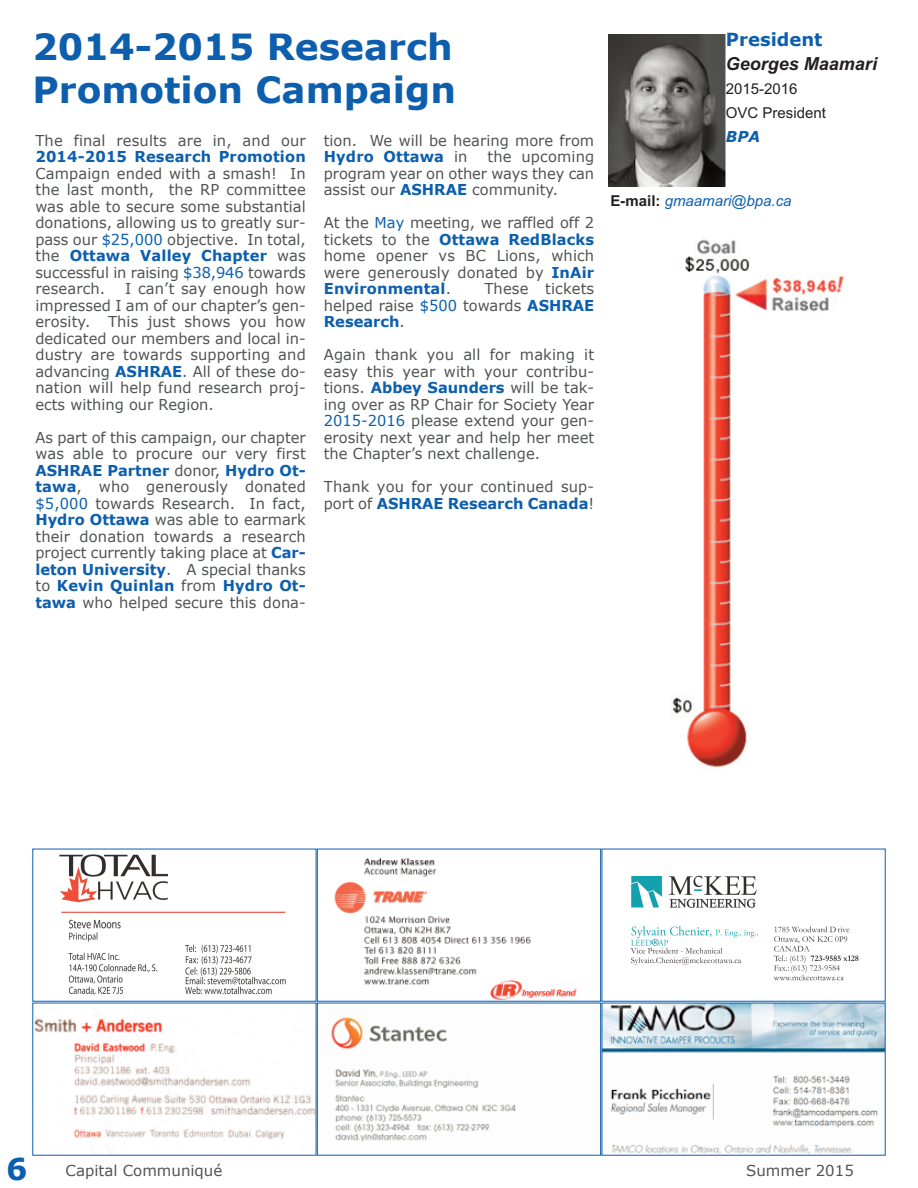
<style>
.page{position:relative;width:918px;height:1188px;background:#fff}
.page>*{position:absolute;margin:0;border:0;box-sizing:border-box;transform-origin:0 0}
.t1{font:700 36px/43.2px "Verdana";color:#0d5fad}
.t2{font:700 30px "Verdana";color:#0d5fad}
.t3{font:italic 700 18px "Arial";color:#231f20}
.t4{font:700 18px "Verdana";color:#0d5fad}
.t5{font:15px/16.5px "Verdana";color:#505450;text-align:justify}
.t6{font:700 15px "Verdana";letter-spacing:.01em;color:#0d5fad}
.t7{font:italic 15px "Arial";color:#0d5fad}
.t8{font:15px/24px "Arial";color:#231f20}
.t9{font:italic 700 15px "Verdana";color:#0d5fad}
.s1{color:#0d5fad}
.s2{font-weight:700;color:#0d5fad}
.s3{font-weight:700;font-style:normal;color:#231f20}
</style>
<div class="page">
<img style="left:672px;top:239px;width:172px;height:529px">
<img style="left:608px;top:34px;width:118px;height:153px">
<img style="left:34px;top:1011px;width:280px;height:143px">
<img style="left:604px;top:1005px;width:280px;height:149px">
<img style="left:331px;top:1017px;width:185px;height:125px">
<div style="left:317px;top:1003px;width:284px;height:153px;border:1px solid #0d5fad"></div>
<img style="left:59px;top:854px;width:227px;height:141px">
<img style="left:334px;top:857px;width:243px;height:143px">
<div style="left:317px;top:849px;width:284px;height:153px;border:1px solid #0d5fad"></div>
<img style="left:630px;top:875px;width:229px;height:106px">
<h1 class="t1" style="left:32px;top:24px;width:425px">2014-2015 Research<br>Promotion Campaign</h1>
<p class="t4" style="left:726px;top:28px;width:98px">President</p>
<p class="t3" style="left:726px;top:53px;width:153px">Georges Maamari</p>
<p class="t8" style="left:726px;top:77px;width:102px">2015-2016<br>OVC President</p>
<p class="t9" style="left:726px;top:127px;width:36px">BPA</p>
<p class="t5" style="left:35px;top:132px;width:272px">The final results are in, and our</p>
<p class="t6" style="left:35px;top:147px;width:272px">2014-2015 Research Promotion</p>
<p class="t5" style="left:35px;top:165px;width:272px">Campaign ended with a smash! In the last month, the RP committee was able to secure some substantial donations, allowing us to greatly sur&shy;pass our <span class="s1">$25,000</span> objective. In total, the <span class="s2">Ottawa Valley Chapter</span> was successful in raising <span class="s1">$38,946</span> towards research.</p>
<p class="t5" style="left:324px;top:132px;width:272px">tion. We will be hearing more from<br><span class="s2">Hydro Ottawa</span> in</p>
<p class="t5" style="left:324px;top:148px;width:272px;text-indent:164px">the upcoming program year on other ways they can assist our <span class="s2">ASHRAE</span> community.</p>
<p class="t5" style="left:324px;top:214px;width:272px">At the <span class="s1">May</span> meeting, we raffled off 2 tickets to the <span class="s2">Ottawa RedBlacks </span>home opener vs BC Lions, which were generously donated by <span class="s2">InAir Environmental</span>.</p>
<p class="t7" style="left:611px;top:192px;width:183px"><span class="s3">E-mail:</span> gmaamari@bpa.ca</p>
<p class="t5" style="left:35px;top:280px;width:272px;text-indent:90px">I can’t say enough how impressed I am of our chapter’s gen&shy;erosity. This just shows you how dedicated our members and local in&shy;dustry are towards supporting and advancing <span class="s2">ASHRAE</span>. All of these do&shy;nation will help fund research proj&shy;ects withing our Region.</p>
<p class="t5" style="left:35px;top:429px;width:272px">As part of this campaign, our chapter was able to procure our very first <span class="s2">ASHRAE Partner</span> donor, <span class="s2">Hydro Ot&shy;tawa</span>, who generously donated <span class="s1">$5,000</span> towards Research. In fact, <span class="s2">Hydro Ottawa</span> was able to earmark their donation towards a research project currently taking place at <span class="s2">Car&shy;leton University</span>. A special thanks to <span class="s2">Kevin Quinlan</span> from <span class="s2">Hydro Ot&shy;tawa</span> who helped secure this dona-</p>
<p class="t5" style="left:324px;top:280px;width:272px;text-indent:161px">These tickets helped raise <span class="s1">$500</span> towards <span class="s2">ASHRAE Research</span>.</p>
<p class="t5" style="left:324px;top:346px;width:272px">Again thank you all for making it easy this year with your contribu&shy;tions. <span class="s2">Abbey Saunders</span> will be tak&shy;ing over as RP Chair for Society Year <span class="s1">2015-2016</span> please extend your gen&shy;erosity next year and help her meet the Chapter’s next challenge.</p>
<p class="t5" style="left:324px;top:478px;width:272px">Thank you for your continued sup&shy;port of <span class="s2">ASHRAE Research Canada</span>!</p>
<h2 class="t2" style="left:6px;top:1150px;width:23px">6</h2>
<p class="t5" style="left:66px;top:1162px;width:158px">Capital Communiqué</p>
<p class="t5" style="left:746px;top:1162px;width:109px">Summer 2015</p>
</div>
